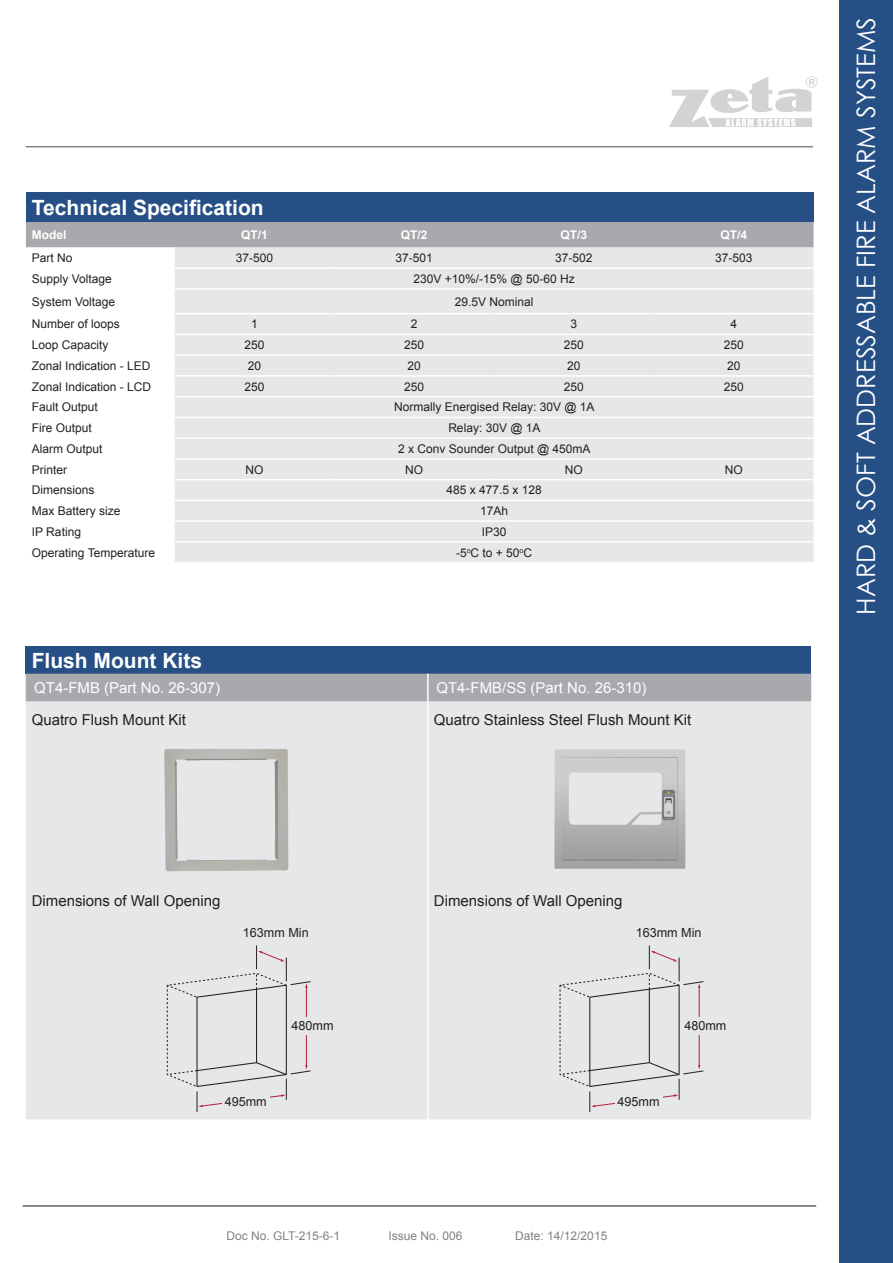
<style>
.page{position:relative;width:893px;height:1263px;background:#fff}
.page>*{position:absolute;margin:0;border:0;box-sizing:border-box;transform-origin:0 0}
.t1{font:25.5px "Century Gothic";color:#fff}
.t2{font:700 21px "Arial";color:#fff}
.Paragraph_Small{font:15px "Arial";color:#231f20}
.Paragraph_Small-2{font:15px "Arial";color:#fff}
.t3{font:12.6px "Arial";color:#231f20}
.Table{font:12px "Arial";color:#231f20}
.t4{font:12px "Arial";color:#808285}
.Table_Header{font:700 12px "Arial";color:#fff}
</style>
<div class="page">
<div style="left:839px;top:0;width:54px;height:1263px;background:#264f86"></div>
<hr style="left:26px;top:146px;width:787px;height:1px;background:#808285">
<hr style="left:23px;top:1205px;width:793px;height:2px;background:#636366">
<svg style="left:669px;top:76px;width:148px;height:51px"></svg>
<div style="left:26px;top:192px;width:788px;height:30px;background:#264f86"></div>
<div style="left:26px;top:222px;width:788px;height:25px;background:#a8a9ad"></div>
<div style="left:175px;top:247px;width:639px;height:315px;background:#e6e7e9"></div>
<hr style="left:175px;top:334px;width:159px;height:1px;background:#fff">
<hr style="left:334px;top:334px;width:160px;height:1px;background:#fff">
<hr style="left:494px;top:334px;width:160px;height:1px;background:#fff">
<hr style="left:654px;top:334px;width:160px;height:1px;background:#fff">
<hr style="left:175px;top:354px;width:159px;height:2px;background:#fff">
<hr style="left:334px;top:354px;width:160px;height:2px;background:#fff">
<hr style="left:494px;top:354px;width:160px;height:2px;background:#fff">
<hr style="left:654px;top:354px;width:160px;height:2px;background:#fff">
<hr style="left:175px;top:375px;width:159px;height:2px;background:#fff">
<hr style="left:334px;top:375px;width:160px;height:2px;background:#fff">
<hr style="left:494px;top:375px;width:160px;height:2px;background:#fff">
<hr style="left:654px;top:375px;width:160px;height:2px;background:#fff">
<hr style="left:175px;top:479px;width:159px;height:1px;background:#fff">
<hr style="left:334px;top:479px;width:160px;height:1px;background:#fff">
<hr style="left:494px;top:479px;width:160px;height:1px;background:#fff">
<hr style="left:654px;top:479px;width:160px;height:1px;background:#fff">
<hr style="left:175px;top:267px;width:159px;height:2px;background:#fff">
<hr style="left:334px;top:267px;width:160px;height:2px;background:#fff">
<hr style="left:494px;top:267px;width:160px;height:2px;background:#fff">
<hr style="left:654px;top:267px;width:160px;height:2px;background:#fff">
<hr style="left:175px;top:288px;width:159px;height:2px;background:#fff">
<hr style="left:334px;top:288px;width:160px;height:2px;background:#fff">
<hr style="left:494px;top:288px;width:160px;height:2px;background:#fff">
<hr style="left:654px;top:288px;width:160px;height:2px;background:#fff">
<hr style="left:175px;top:313px;width:159px;height:1px;background:#fff">
<hr style="left:334px;top:313px;width:160px;height:1px;background:#fff">
<hr style="left:494px;top:313px;width:160px;height:1px;background:#fff">
<hr style="left:654px;top:313px;width:160px;height:1px;background:#fff">
<hr style="left:175px;top:396px;width:159px;height:1px;background:#fff">
<hr style="left:334px;top:396px;width:160px;height:1px;background:#fff">
<hr style="left:494px;top:396px;width:160px;height:1px;background:#fff">
<hr style="left:654px;top:396px;width:160px;height:1px;background:#fff">
<hr style="left:175px;top:417px;width:159px;height:1px;background:#fff">
<hr style="left:334px;top:417px;width:160px;height:1px;background:#fff">
<hr style="left:494px;top:417px;width:160px;height:1px;background:#fff">
<hr style="left:654px;top:417px;width:160px;height:1px;background:#fff">
<hr style="left:175px;top:437px;width:159px;height:2px;background:#fff">
<hr style="left:334px;top:437px;width:160px;height:2px;background:#fff">
<hr style="left:494px;top:437px;width:160px;height:2px;background:#fff">
<hr style="left:654px;top:437px;width:160px;height:2px;background:#fff">
<hr style="left:175px;top:458px;width:159px;height:2px;background:#fff">
<hr style="left:334px;top:458px;width:160px;height:2px;background:#fff">
<hr style="left:494px;top:458px;width:160px;height:2px;background:#fff">
<hr style="left:654px;top:458px;width:160px;height:2px;background:#fff">
<hr style="left:175px;top:500px;width:159px;height:1px;background:#fff">
<hr style="left:334px;top:500px;width:160px;height:1px;background:#fff">
<hr style="left:494px;top:500px;width:160px;height:1px;background:#fff">
<hr style="left:654px;top:500px;width:160px;height:1px;background:#fff">
<hr style="left:175px;top:520px;width:159px;height:2px;background:#fff">
<hr style="left:334px;top:520px;width:160px;height:2px;background:#fff">
<hr style="left:494px;top:520px;width:160px;height:2px;background:#fff">
<hr style="left:654px;top:520px;width:160px;height:2px;background:#fff">
<hr style="left:175px;top:541px;width:159px;height:2px;background:#fff">
<hr style="left:334px;top:541px;width:160px;height:2px;background:#fff">
<hr style="left:494px;top:541px;width:160px;height:2px;background:#fff">
<hr style="left:654px;top:541px;width:160px;height:2px;background:#fff">
<div style="left:26px;top:646px;width:785px;height:28px;background:#264f86"></div>
<div style="left:26px;top:674px;width:785px;height:28px;background:#a8a9ad"></div>
<div style="left:26px;top:702px;width:785px;height:417px;background:#e6e7e9"></div>
<hr style="left:427px;top:674px;width:2px;height:28px;background:#fff">
<hr style="left:427px;top:702px;width:2px;height:29px;background:#fff">
<hr style="left:427px;top:731px;width:2px;height:151px;background:#fff">
<hr style="left:427px;top:882px;width:2px;height:237px;background:#fff">
<img style="left:161px;top:746px;width:132px;height:128px">
<img style="left:552px;top:747px;width:135px;height:126px">
<svg style="left:163px;top:945px;width:148px;height:167px;background:#dedee0"></svg>
<div style="left:289px;top:1017px;width:47px;height:18px;background:#e6e7e9"></div>
<div style="left:222px;top:1093px;width:48px;height:18px;background:#e6e7e9"></div>
<svg style="left:558px;top:945px;width:146px;height:167px;background:#dedee0"></svg>
<div style="left:682px;top:1017px;width:47px;height:18px;background:#e6e7e9"></div>
<div style="left:615px;top:1093px;width:48px;height:18px;background:#e6e7e9"></div>
<p class="t2" style="left:32px;top:193px;width:233px">Technical Specification</p>
<p class="Table_Header" style="left:32px;top:227px;width:36px">Model</p>
<p class="Table_Header" style="left:241px;top:227px;width:28px">QT/1</p>
<p class="Table_Header" style="left:401px;top:227px;width:28px">QT/2</p>
<p class="Table_Header" style="left:561px;top:227px;width:28px">QT/3</p>
<p class="Table_Header" style="left:720px;top:227px;width:28px">QT/4</p>
<p class="Table" style="left:32px;top:250px;width:42px">Part No</p>
<p class="Table" style="left:236px;top:250px;width:39px">37-500</p>
<p class="Table" style="left:396px;top:250px;width:39px">37-501</p>
<p class="Table" style="left:555px;top:250px;width:39px">37-502</p>
<p class="Table" style="left:715px;top:250px;width:39px">37-503</p>
<p class="Table" style="left:32px;top:271px;width:82px">Supply Voltage</p>
<p class="Table" style="left:413px;top:271px;width:163px">230V +10%/-15% @ 50-60 Hz</p>
<p class="Table" style="left:32px;top:294px;width:85px">System Voltage</p>
<p class="Table" style="left:455px;top:294px;width:80px">29.5V Nominal</p>
<p class="Table" style="left:32px;top:316px;width:90px">Number of loops</p>
<p class="Table" style="left:251px;top:316px;width:8px">1</p>
<p class="Table" style="left:411px;top:316px;width:8px">2</p>
<p class="Table" style="left:571px;top:316px;width:8px">3</p>
<p class="Table" style="left:730px;top:316px;width:8px">4</p>
<p class="Table" style="left:32px;top:337px;width:78px">Loop Capacity</p>
<p class="Table" style="left:244px;top:337px;width:22px">250</p>
<p class="Table" style="left:404px;top:337px;width:22px">250</p>
<p class="Table" style="left:564px;top:337px;width:22px">250</p>
<p class="Table" style="left:724px;top:337px;width:22px">250</p>
<p class="Table" style="left:32px;top:358px;width:120px">Zonal Indication - LED</p>
<p class="Table" style="left:248px;top:358px;width:15px">20</p>
<p class="Table" style="left:408px;top:358px;width:15px">20</p>
<p class="Table" style="left:567px;top:358px;width:15px">20</p>
<p class="Table" style="left:727px;top:358px;width:15px">20</p>
<p class="Table" style="left:32px;top:379px;width:121px">Zonal Indication - LCD</p>
<p class="Table" style="left:244px;top:379px;width:22px">250</p>
<p class="Table" style="left:404px;top:379px;width:22px">250</p>
<p class="Table" style="left:564px;top:379px;width:22px">250</p>
<p class="Table" style="left:724px;top:379px;width:22px">250</p>
<p class="Table" style="left:32px;top:399px;width:68px">Fault Output</p>
<p class="Table" style="left:394px;top:399px;width:202px">Normally Energised Relay: 30V @ 1A</p>
<p class="Table" style="left:32px;top:420px;width:62px">Fire Output</p>
<p class="Table" style="left:448px;top:420px;width:94px">Relay: 30V @ 1A</p>
<p class="Table" style="left:32px;top:441px;width:72px">Alarm Output</p>
<p class="Table" style="left:398px;top:441px;width:194px">2 x Conv Sounder Output @ 450mA</p>
<p class="Table" style="left:32px;top:461px;width:37px">Printer</p>
<p class="Table" style="left:246px;top:461px;width:19px">NO</p>
<p class="Table" style="left:405px;top:461px;width:19px">NO</p>
<p class="Table" style="left:565px;top:461px;width:19px">NO</p>
<p class="Table" style="left:725px;top:461px;width:19px">NO</p>
<p class="Table" style="left:32px;top:482px;width:64px">Dimensions</p>
<p class="Table" style="left:446px;top:482px;width:97px">485 x 477.5 x 128</p>
<p class="Table" style="left:32px;top:503px;width:90px">Max Battery size</p>
<p class="Table" style="left:480px;top:503px;width:30px">17Ah</p>
<p class="Table" style="left:32px;top:524px;width:51px">IP Rating</p>
<p class="Table" style="left:482px;top:524px;width:26px">IP30</p>
<p class="Table" style="left:32px;top:544px;width:125px">Operating Temperature</p>
<p class="Table" style="left:456px;top:544px;width:78px">-5<sup>o</sup>C to + 50<sup>o</sup>C</p>
<p class="t2" style="left:32px;top:646px;width:172px">Flush Mount Kits</p>
<p class="Paragraph_Small-2" style="left:34px;top:678px;width:187px">QT4-FMB (Part No. 26-307)</p>
<p class="Paragraph_Small-2" style="left:436px;top:678px;width:212px">QT4-FMB/SS (Part No. 26-310)</p>
<p class="Paragraph_Small" style="left:32px;top:710px;width:156px">Quatro Flush Mount Kit</p>
<p class="Paragraph_Small" style="left:434px;top:710px;width:259px">Quatro Stainless Steel Flush Mount Kit</p>
<p class="Paragraph_Small" style="left:32px;top:891px;width:190px">Dimensions of Wall Opening</p>
<p class="Paragraph_Small" style="left:434px;top:891px;width:190px">Dimensions of Wall Opening</p>
<p class="t3" style="left:243px;top:924px;width:67px">163mm Min</p>
<p class="t3" style="left:636px;top:924px;width:67px">163mm Min</p>
<p class="t3" style="left:292px;top:1017px;width:44px">480mm</p>
<p class="t3" style="left:684px;top:1017px;width:44px">480mm</p>
<p class="t3" style="left:225px;top:1093px;width:44px">495mm</p>
<p class="t3" style="left:617px;top:1093px;width:44px">495mm</p>
<p class="t4" style="left:226px;top:1227px;width:115px">Doc No. GLT-215-6-1</p>
<p class="t4" style="left:388px;top:1227px;width:76px">Issue No. 006</p>
<p class="t4" style="left:515px;top:1227px;width:94px">Date: 14/12/2015</p>
<p class="t1" style="left:848px;top:615px;width:599px;rotate:-90deg">HARD &amp; SOFT ADDRESSABLE FIRE ALARM SYSTEMS</p>
</div>
